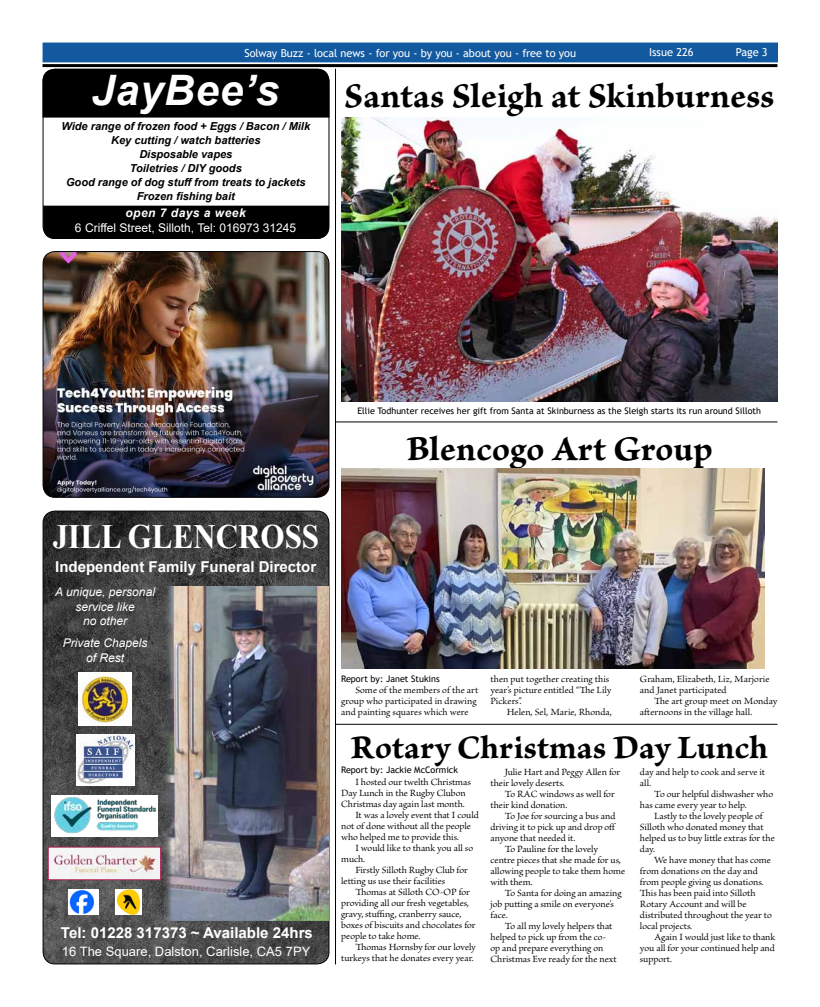
<style>
.page{position:relative;width:820px;height:1007px;background:#fff}
.page>*{position:absolute;margin:0;border:0;box-sizing:border-box;transform-origin:0 0}
.t1{font:italic 700 42px "Arial";letter-spacing:.02em;color:#fff}
.t2{font:36px "Brioso Pro Bold Capt";letter-spacing:.005em;color:#000}
.t3{font:700 34.1px "Times New Roman";color:#fff;scale:.91 1}
.t4{font:34px "Brioso Pro Bold Capt";color:#000}
.t5{font:700 15px "Arial";color:#fff}
.t6{font:13px "Arial";color:#fff}
.t7{font:italic 12px/14.4px "Arial";color:#fff;text-align:center}
.t8{font:12px/15px "Arial";color:#fff;text-align:center}
.t9{font:italic 700 11px/14px "Arial";color:#000;text-align:center}
.t10{font:11px "Trebuchet MS";letter-spacing:-.005em;color:#fff}
.t11{font:10px/11px "Brioso Pro";color:#000}
.t12{font:9px "Trebuchet MS";color:#000}
.s1{font-weight:700;font-style:italic}
</style>
<div class="page">
<hr style="left:43px;top:64px;width:734px;height:3px;background:#000">
<div style="left:43px;top:43px;width:734px;height:19px;background:#13599f"></div>
<img style="left:43px;top:512px;width:286px;height:451px">
<img style="left:164px;top:586px;width:164px;height:333px">
<img style="left:115px;top:889px;width:26px;height:25px">
<img style="left:68px;top:889px;width:30px;height:25px">
<img style="left:79px;top:672px;width:53px;height:53px">
<img style="left:50px;top:848px;width:109px;height:29px">
<div style="left:48px;top:846px;width:113px;height:33px;border:1px solid #aa1f55"></div>
<div style="left:51px;top:795px;width:106px;height:41px;background:#fff"></div>
<img style="left:77px;top:734px;width:58px;height:51px">
<img style="left:51px;top:794px;width:106px;height:40px">
<img style="left:43px;top:251px;width:286px;height:246px">
<div style="left:43px;top:251px;width:286px;height:246px;border:1px solid #000;border-radius:12px"></div>
<div style="left:43px;top:69px;width:286px;height:48px;background:#000"></div>
<div style="left:43px;top:206px;width:286px;height:33px;background:#000"></div>
<img style="left:341px;top:118px;width:436px;height:283px">
<hr style="left:335px;top:69px;width:1px;height:895px;background:#000">
<hr style="left:335px;top:421px;width:442px;height:1px;background:#000">
<img style="left:341px;top:468px;width:423px;height:200px">
<hr style="left:335px;top:724px;width:442px;height:1px;background:#000">
<p class="t10" style="left:244px;top:46px;width:333px">Solway Buzz - local news - for you - by you - about you - free to you</p>
<p class="t10" style="left:648px;top:45px;width:46px">Issue 226</p>
<p class="t10" style="left:735px;top:45px;width:33px">Page 3</p>
<p class="t1" style="left:92px;top:62px;width:189px">JayBee’s</p>
<p class="t9" style="left:62px;top:119px;width:250px">Wide range of frozen food + Eggs / Bacon / Milk<br>Key cutting / watch batteries<br>Disposable vapes<br>Toiletries / DIY goods<br>Good range of dog stuff from treats to jackets<br>Frozen fishing bait</p>
<p class="t8" style="left:75px;top:205px;width:222px"><span class="s1">open 7 days a week<br></span>6 Criffel Street, Silloth, Tel: 016973 31245</p>
<p class="t2" style="left:344px;top:73px;width:431px">Santas Sleigh at Skinburness</p>
<p class="t3" style="left:53px;top:512px;width:294px">JILL GLENCROSS</p>
<p class="t5" style="left:55px;top:556px;width:262px">Independent Family Funeral Director</p>
<p class="t7" style="left:55px;top:585px;width:101px">A unique, personal service like<br>no other</p>
<p class="t7" style="left:63px;top:636px;width:86px">Private Chapels of Rest</p>
<p class="t5" style="left:61px;top:921px;width:253px">Tel: 01228 317373 ~ Available 24hrs</p>
<p class="t6" style="left:62px;top:942px;width:250px">16 The Square, Dalston, Carlisle, CA5 7PY</p>
<p class="t12" style="left:357px;top:405px;width:405px">Ellie Todhunter receives her gift from Santa at Skinburness as the Sleigh starts its run around Silloth</p>
<p class="t2" style="left:406px;top:426px;width:308px">Blencogo Art Group</p>
<p class="t12" style="left:341px;top:672px;width:100px">Report by: Janet Stukins</p>
<p class="t11" style="left:341px;top:685px;width:139px;text-indent:14px">Some of the members of the art group who participated in drawing and painting squares which were</p>
<p class="t11" style="left:490px;top:674px;width:120px">then put together creating this</p>
<p class="t11" style="left:490px;top:685px;width:122px">year’s picture entitled “The Lily</p>
<p class="t11" style="left:490px;top:696px;width:33px">Pickers”.</p>
<p class="t11" style="left:506px;top:707px;width:107px">Helen, Sel, Marie, Rhonda,</p>
<p class="t11" style="left:639px;top:674px;width:131px">Graham, Elizabeth, Liz, Marjorie</p>
<p class="t11" style="left:639px;top:685px;width:88px">and Janet participated</p>
<p class="t11" style="left:654px;top:696px;width:125px">The art group meet on Monday</p>
<p class="t11" style="left:639px;top:707px;width:114px">afternoons in the village hall.</p>
<p class="t4" style="left:350px;top:725px;width:419px">Rotary Christmas Day Lunch</p>
<p class="t12" style="left:341px;top:763px;width:118px">Report by: Jackie McCormick</p>
<p class="t11" style="left:504px;top:766px;width:117px">Julie Hart and Peggy Allen for</p>
<p class="t11" style="left:490px;top:777px;width:75px">their lovely deserts.</p>
<p class="t11" style="left:504px;top:788px;width:111px">To RAC windows as well for</p>
<p class="t11" style="left:490px;top:799px;width:78px">their kind donation.</p>
<p class="t11" style="left:504px;top:810px;width:112px">To Joe for sourcing a bus and</p>
<p class="t11" style="left:490px;top:821px;width:127px">driving it to pick up and drop off</p>
<p class="t11" style="left:490px;top:832px;width:86px">anyone that needed it.</p>
<p class="t11" style="left:504px;top:843px;width:95px">To Pauline for the lovely</p>
<p class="t11" style="left:490px;top:854px;width:132px">centre pieces that she made for us,</p>
<p class="t11" style="left:490px;top:865px;width:136px">allowing people to take them home</p>
<p class="t11" style="left:490px;top:876px;width:44px">with them.</p>
<p class="t11" style="left:504px;top:887px;width:118px">To Santa for doing an amazing</p>
<p class="t11" style="left:490px;top:898px;width:125px">job putting a smile on everyone’s</p>
<p class="t11" style="left:490px;top:909px;width:19px">face.</p>
<p class="t11" style="left:504px;top:920px;width:109px">To all my lovely helpers that</p>
<p class="t11" style="left:490px;top:931px;width:117px">helped to pick up from the co-</p>
<p class="t11" style="left:490px;top:942px;width:114px">op and prepare everything on</p>
<p class="t11" style="left:490px;top:953px;width:128px">Christmas Eve ready for the next</p>
<p class="t11" style="left:639px;top:766px;width:127px">day and help to cook and serve it</p>
<p class="t11" style="left:639px;top:777px;width:13px">all.</p>
<p class="t11" style="left:654px;top:788px;width:120px">To our helpful dishwasher who</p>
<p class="t11" style="left:639px;top:799px;width:108px">has came every year to help.</p>
<p class="t11" style="left:654px;top:810px;width:110px">Lastly to the lovely people of</p>
<p class="t11" style="left:639px;top:821px;width:125px">Silloth who donated money that</p>
<p class="t11" style="left:639px;top:832px;width:136px">helped us to buy little extras for the</p>
<p class="t11" style="left:639px;top:843px;width:17px">day.</p>
<p class="t11" style="left:654px;top:854px;width:118px">We have money that has come</p>
<p class="t11" style="left:639px;top:865px;width:119px">from donations on the day and</p>
<p class="t11" style="left:639px;top:876px;width:125px">from people giving us donations.</p>
<p class="t11" style="left:639px;top:887px;width:117px">This has been paid into Silloth</p>
<p class="t11" style="left:639px;top:898px;width:108px">Rotary Account and will be</p>
<p class="t11" style="left:639px;top:909px;width:133px">distributed throughout the year to</p>
<p class="t11" style="left:639px;top:920px;width:54px">local projects.</p>
<p class="t11" style="left:654px;top:931px;width:123px">Again I would just like to thank</p>
<p class="t11" style="left:639px;top:942px;width:136px">you all for your continued help and</p>
<p class="t11" style="left:639px;top:953px;width:33px">support.</p>
<p class="t11" style="left:355px;top:777px;width:117px">I hosted our twelth Christmas</p>
<p class="t11" style="left:341px;top:788px;width:126px">Day Lunch in the Rugby Clubon</p>
<p class="t11" style="left:341px;top:799px;width:125px">Christmas day again last month.</p>
<p class="t11" style="left:355px;top:810px;width:125px">It was a lovely event that I could</p>
<p class="t11" style="left:341px;top:821px;width:131px">not of done without all the people</p>
<p class="t11" style="left:341px;top:832px;width:119px">who helped me to provide this.</p>
<p class="t11" style="left:355px;top:843px;width:119px">I would like to thank you all so</p>
<p class="t11" style="left:341px;top:854px;width:26px">much.</p>
<p class="t11" style="left:355px;top:865px;width:114px">Firstly Silloth Rugby Club for</p>
<p class="t11" style="left:341px;top:876px;width:106px">letting us use their facilities</p>
<p class="t11" style="left:355px;top:887px;width:116px">Thomas at Silloth CO-OP for</p>
<p class="t11" style="left:341px;top:898px;width:129px">providing all our fresh vegetables,</p>
<p class="t11" style="left:341px;top:909px;width:122px">gravy, stuffing, cranberry sauce,</p>
<p class="t11" style="left:341px;top:920px;width:136px">boxes of biscuits and chocolates for</p>
<p class="t11" style="left:341px;top:931px;width:81px">people to take home.</p>
<p class="t11" style="left:355px;top:942px;width:122px">Thomas Hornsby for our lovely</p>
<p class="t11" style="left:341px;top:953px;width:134px">turkeys that he donates every year.</p>
</div>
